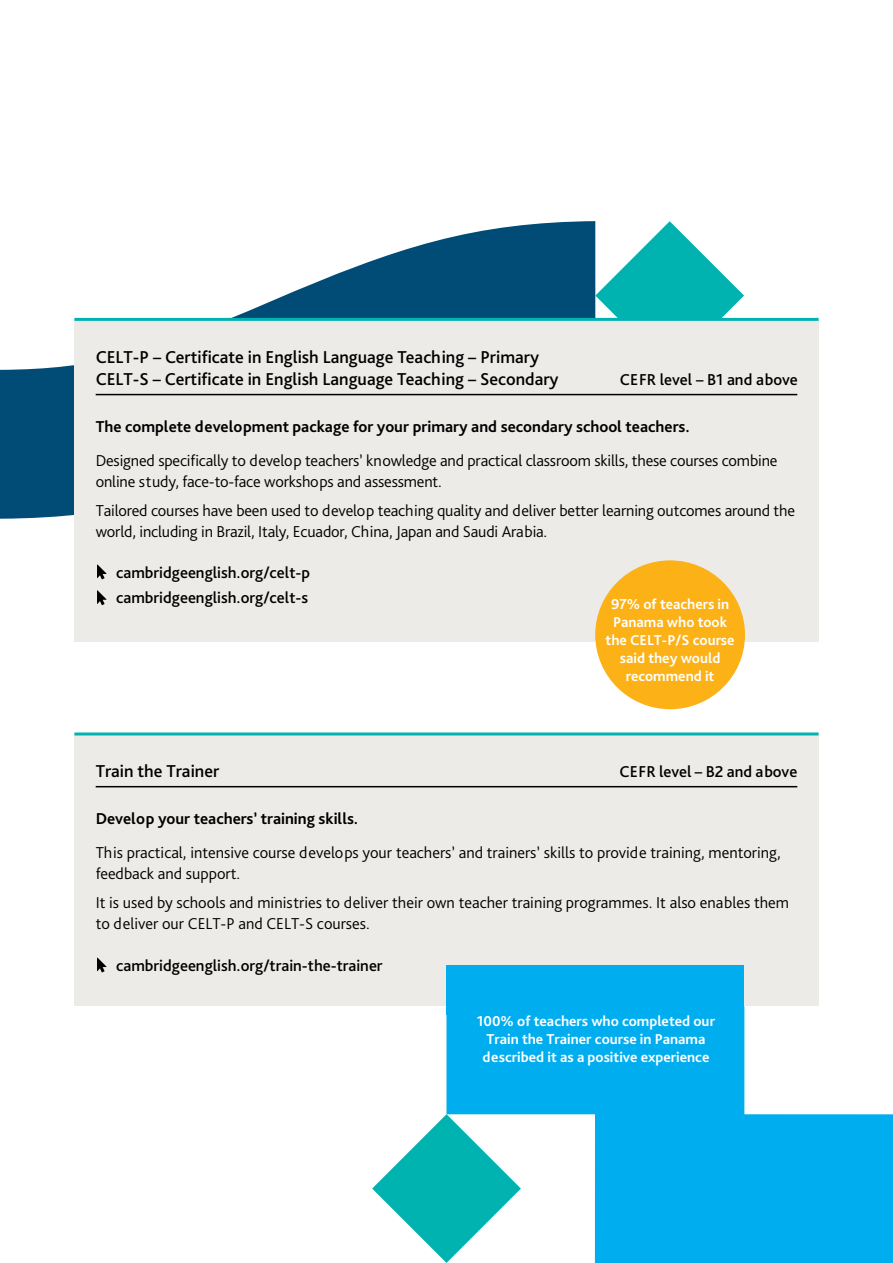
<style>
.page{position:relative;width:893px;height:1263px;background:#fff}
.page>*{position:absolute;margin:0;border:0;box-sizing:border-box;transform-origin:0 0}
.t1{font:500 18px/22.5px "Bliss Pro";color:#000}
.t2{font:300 16.5px/33.8px "Bliss Pro";letter-spacing:-.01em;color:#000}
.t3{font:500 16.5px/25.8px "Bliss Pro";color:#000}
.t4{font:700 15px/18px "Bliss Pro";color:#fff;text-align:center}
.s1{font-weight:700}
</style>
<div class="page">
<svg style="left:0;top:221px;width:595px;height:298px"></svg>
<svg style="left:595px;top:221px;width:149px;height:97px"></svg>
<svg style="left:372px;top:1115px;width:74px;height:148px"></svg>
<svg style="left:446px;top:1006px;width:447px;height:257px;fill:#00aeef"></svg>
<div style="left:74px;top:734px;width:745px;height:272px;background:#ecebe8"></div>
<hr style="left:74px;top:732px;width:745px;height:3px;background:#00b3b0">
<hr style="left:96px;top:786px;width:701px;height:1px;background:#000">
<svg style="left:97px;top:957px;width:9px;height:15px"></svg>
<div style="left:74px;top:319px;width:745px;height:323px;background:#ecebe8"></div>
<hr style="left:74px;top:318px;width:745px;height:3px;background:#00b3b0">
<hr style="left:96px;top:394px;width:701px;height:1px;background:#000">
<svg style="left:97px;top:564px;width:9px;height:15px"></svg>
<svg style="left:97px;top:590px;width:9px;height:15px"></svg>
<div style="left:595px;top:560px;width:150px;height:149px;background:#fcb116;border-radius:50%"></div>
<div style="left:446px;top:966px;width:298px;height:49px;background:#00aeef"></div>
<p class="t1" style="left:96px;top:345px;width:464px">CELT-P – Certificate in English Language Teaching – Primary<br>CELT-S – Certificate in English Language Teaching – Secondary</p>
<p class="t3" style="left:620px;top:366px;width:179px">CEFR level – B1 and above</p>
<p class="t2" style="left:96px;top:409px;width:683px"><span class="s1">The complete development package for your primary and secondary school teachers.<br></span>Designed specifically to develop teachers’ knowledge and practical classroom skills, these courses combine</p>
<p class="t2" style="left:96px;top:466px;width:701px;line-height:29.5px">online study, face-to-face workshops and assessment.<br>Tailored courses have been used to develop teaching quality and deliver better learning outcomes around the</p>
<p class="t2" style="left:96px;top:514px;width:453px">world, including in Brazil, Italy, Ecuador, China, Japan and Saudi Arabia.</p>
<p class="t3" style="left:116px;top:559px;width:195px">cambridgeenglish.org/celt-p cambridgeenglish.org/celt-s</p>
<p class="t4" style="left:606px;top:595px;width:130px">97% of teachers in<br>Panama who took the CELT-P/S course said they would recommend it</p>
<p class="t1" style="left:96px;top:760px;width:125px">Train the Trainer</p>
<p class="t3" style="left:620px;top:758px;width:179px">CEFR level – B2 and above</p>
<p class="t2" style="left:96px;top:801px;width:687px"><span class="s1">Develop your teachers’ training skills.<br></span>This practical, intensive course develops your teachers’ and trainers’ skills to provide training, mentoring,</p>
<p class="t2" style="left:96px;top:858px;width:695px;line-height:29.5px">feedback and support.<br>It is used by schools and ministries to deliver their own teacher training programmes. It also enables them</p>
<p class="t2" style="left:96px;top:906px;width:276px">to deliver our CELT-P and CELT-S courses.</p>
<p class="t3" style="left:116px;top:952px;width:268px">cambridgeenglish.org/train-the-trainer</p>
<p class="t4" style="left:477px;top:1012px;width:240px">100% of teachers who completed our<br>Train the Trainer course in Panama described it as a positive experience</p>
</div>
